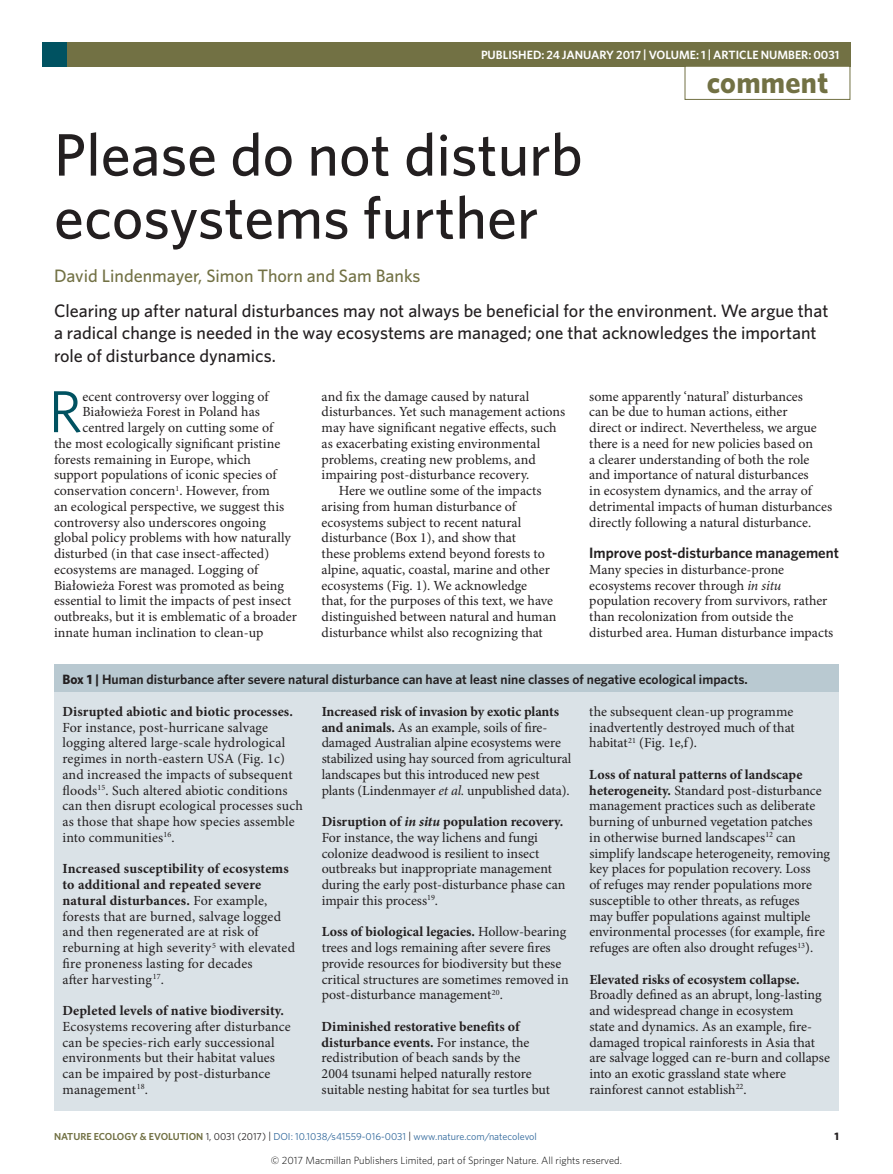
<style>
.page{position:relative;width:893px;height:1174px;background:#fff}
.page>*{position:absolute;margin:0;border:0;box-sizing:border-box;transform-origin:0 0}
.Title{font:500 60px/63px "Whitney";color:#231f20}
.Body_first_w_drop_c{font:59.25px "Whitney";color:#005261}
.t1{font:700 30px "Whitney";letter-spacing:.01em;color:#727144}
.Standfirst{font:500 18px/22.5px "Whitney";color:#231f20}
.Author{font:500 18px "Whitney";color:#727144}
.Head_1{font:600 15px "Whitney";color:#231f20}
.Body_first{font:13.95px/15.8px "Minion Pro";color:#231f20}
.Body_first_w_drop_c-2{font:13.95px/15.8px "Minion Pro";color:#231f20}
.Body_text{font:13.95px/15.8px "Minion Pro";color:#231f20}
.Box_Table_title{font:600 13.5px "Whitney";color:#231f20}
.t2{font:600 12px "Whitney";color:#fff}
.t3{font:700 10.8px "Whitney";color:#231f20}
.t4{font:300 10.5px "Whitney";color:#000}
.t5{font:10.2px "Whitney";color:#2f679b}
.s1{font-style:italic}
.s2{font-weight:700}
.s3{font-weight:700;font-style:italic}
.s4{font-weight:600;color:#727144}
.s5{color:#231f20}
</style>
<div class="page">
<div style="left:43px;top:43px;width:807px;height:24px;background:#727144"></div>
<div style="left:43px;top:43px;width:24px;height:24px;background:#005261"></div>
<div style="left:685px;top:66px;width:165px;height:34px;border:1px solid #727144"></div>
<div style="left:54px;top:664px;width:785px;height:447px;background:#dae2e7"></div>
<div style="left:54px;top:664px;width:785px;height:28px;background:#b9c9d1"></div>
<p class="t2" style="left:481px;top:47px;width:360px">PUBLISHED: 24 JANUARY 2017 | VOLUME: 1 | ARTICLE NUMBER: 0031</p>
<h3 class="t1" style="left:707px;top:62px;width:123px">comment</h3>
<p class="Title" style="left:54px;top:122px;width:530px">Please do not disturb ecosystems further</p>
<p class="Author" style="left:54px;top:263px;width:368px">David Lindenmayer, Simon Thorn and Sam Banks</p>
<p class="Standfirst" style="left:54px;top:299px;width:776px">Clearing up after natural disturbances may not always be beneficial for the environment. We argue that a radical change is needed in the way ecosystems are managed; one that acknowledges the important role of disturbance dynamics.</p>
<p class="Body_first_w_drop_c" style="left:49px;top:372px;width:35px">R</p>
<p class="Body_first_w_drop_c-2" style="left:82px;top:389px;width:188px">ecent controversy over logging of</p>
<p class="Body_text" style="left:589px;top:389px;width:244px">some apparently ‘natural’ disturbances<br>can be due to human actions, either<br>direct or indirect. Nevertheless, we argue there is a need for new policies based on<br>a clearer understanding of both the role and importance of natural disturbances<br>in ecosystem dynamics, and the array of detrimental impacts of human disturbances directly following a natural disturbance.</p>
<p class="Head_1" style="left:589px;top:543px;width:251px">Improve post-disturbance management</p>
<p class="Body_first" style="left:589px;top:562px;width:246px">Many species in disturbance-prone ecosystems recover through <span class="s1">in situ </span>population recovery from survivors, rather than recolonization from outside the disturbed area. Human disturbance impacts</p>
<p class="Box_Table_title" style="left:63px;top:670px;width:687px"><span class="s2">Box 1 |</span> Human disturbance after severe natural disturbance can have at least nine classes of negative ecological impacts.</p>
<p class="Body_first" style="left:63px;top:704px;width:242px"><span class="s2">Disrupted abiotic and biotic processes.<br></span>For instance, post-hurricane salvage logging altered large-scale hydrological regimes in north-eastern USA (Fig. 1c) and increased the impacts of subsequent floods<sup>15</sup>. Such altered abiotic conditions can then disrupt ecological processes such as those that shape how species assemble into communities<sup>16</sup>.</p>
<p class="Body_first" style="left:63px;top:861px;width:234px"><span class="s2">Increased susceptibility of ecosystems to additional and repeated severe natural disturbances.</span> For example, forests that are burned, salvage logged and then regenerated are at risk of reburning at high severity<sup>5</sup> with elevated fire proneness lasting for decades<br>after harvesting<sup>17</sup>.</p>
<p class="Body_first" style="left:63px;top:1003px;width:230px"><span class="s2">Depleted levels of native biodiversity.<br></span>Ecosystems recovering after disturbance can be species-rich early successional environments but their habitat values can be impaired by post-disturbance management<sup>18</sup>.</p>
<p class="Body_first_w_drop_c-2" style="left:322px;top:389px;width:245px">and fix the damage caused by natural disturbances. Yet such management actions may have significant negative effects, such as exacerbating existing environmental problems, creating new problems, and impairing post-disturbance recovery.</p>
<p class="Body_text" style="left:322px;top:483px;width:236px;text-indent:17px">Here we outline some of the impacts arising from human disturbance of ecosystems subject to recent natural disturbance (Box 1), and show that<br>these problems extend beyond forests to alpine, aquatic, coastal, marine and other ecosystems (Fig. 1). We acknowledge<br>that, for the purposes of this text, we have distinguished between natural and human disturbance whilst also recognizing that</p>
<p class="Body_first_w_drop_c-2" style="left:82px;top:404px;width:179px">Białowieża Forest in Poland has</p>
<p class="Body_first_w_drop_c-2" style="left:82px;top:420px;width:192px">centred largely on cutting some of</p>
<p class="Body_first_w_drop_c-2" style="left:54px;top:436px;width:228px">the most ecologically significant pristine</p>
<p class="Body_first_w_drop_c-2" style="left:54px;top:452px;width:199px">forests remaining in Europe, which</p>
<p class="Body_first_w_drop_c-2" style="left:54px;top:467px;width:224px">support populations of iconic species of</p>
<p class="Body_first_w_drop_c-2" style="left:54px;top:483px;width:217px">conservation concern<sup>1</sup>. However, from</p>
<p class="Body_first_w_drop_c-2" style="left:54px;top:499px;width:232px">an ecological perspective, we suggest this</p>
<p class="Body_first_w_drop_c-2" style="left:54px;top:515px;width:213px">controversy also underscores ongoing</p>
<p class="Body_first_w_drop_c-2" style="left:54px;top:530px;width:238px">global policy problems with how naturally</p>
<p class="Body_first_w_drop_c-2" style="left:54px;top:546px;width:217px">disturbed (in that case insect-affected)</p>
<p class="Body_first_w_drop_c-2" style="left:54px;top:562px;width:206px">ecosystems are managed. Logging of</p>
<p class="Body_first_w_drop_c-2" style="left:54px;top:578px;width:232px">Białowieża Forest was promoted as being</p>
<p class="Body_first_w_drop_c-2" style="left:54px;top:593px;width:239px">essential to limit the impacts of pest insect</p>
<p class="Body_first_w_drop_c-2" style="left:54px;top:609px;width:245px">outbreaks, but it is emblematic of a broader</p>
<p class="Body_first_w_drop_c-2" style="left:54px;top:625px;width:211px">innate human inclination to clean-up</p>
<p class="Body_first" style="left:589px;top:704px;width:207px;text-align:justify">the subsequent clean-up programme inadvertently destroyed much of that habitat<sup>21</sup> (Fig. 1e,f).</p>
<p class="Body_first" style="left:589px;top:767px;width:242px"><span class="s2">Loss of natural patterns of landscape heterogeneity.</span> Standard post-disturbance management practices such as deliberate burning of unburned vegetation patches<br>in otherwise burned landscapes<sup>12</sup> can simplify landscape heterogeneity, removing key places for population recovery. Loss<br>of refuges may render populations more susceptible to other threats, as refuges<br>may buffer populations against multiple environmental processes (for example, fire refuges are often also drought refuges<sup>13</sup>).</p>
<p class="Body_first" style="left:589px;top:971px;width:242px"><span class="s2">Elevated risks of ecosystem collapse.<br></span>Broadly defined as an abrupt, long-lasting and widespread change in ecosystem<br>state and dynamics. As an example, fire&shy;damaged tropical rainforests in Asia that are salvage logged can re-burn and collapse into an exotic grassland state where rainforest cannot establish<sup>22</sup>.</p>
<p class="Body_first" style="left:322px;top:704px;width:251px"><span class="s2">Increased risk of invasion by exotic plants and animals.</span> As an example, soils of fire&shy;damaged Australian alpine ecosystems were stabilized using hay sourced from agricultural landscapes but this introduced new pest plants (Lindenmayer <span class="s1">et al.</span> unpublished data).</p>
<p class="Body_first" style="left:322px;top:814px;width:245px"><span class="s2">Disruption of</span> <span class="s3">in situ</span> <span class="s2">population recovery.<br></span>For instance, the way lichens and fungi colonize deadwood is resilient to insect outbreaks but inappropriate management during the early post-disturbance phase can impair this process<sup>19</sup>.</p>
<p class="Body_first" style="left:322px;top:924px;width:248px"><span class="s2">Loss of biological legacies.</span> Hollow-bearing trees and logs remaining after severe fires provide resources for biodiversity but these critical structures are sometimes removed in post-disturbance management<sup>20</sup>.</p>
<p class="Body_first" style="left:322px;top:1019px;width:230px"><span class="s2">Diminished restorative benefits of disturbance events.</span> For instance, the redistribution of beach sands by the 2004 tsunami helped naturally restore suitable nesting habitat for sea turtles but</p>
<p class="t5" style="left:54px;top:1129px;width:484px"><span class="s4">NATURE ECOLOGY &amp; EVOLUTION</span> <span class="s5">1, 0031 (2017) |</span> DOI: 10.1038/s41559-016-0031 <span class="s5">|</span> www.nature.com/natecolevol</p>
<p class="t3" style="left:834px;top:1129px;width:6px">1</p>
<p class="t4" style="left:271px;top:1153px;width:352px">© 2017 Macmillan Publishers Limited, part of Springer Nature. All rights reserved.</p>
</div>
